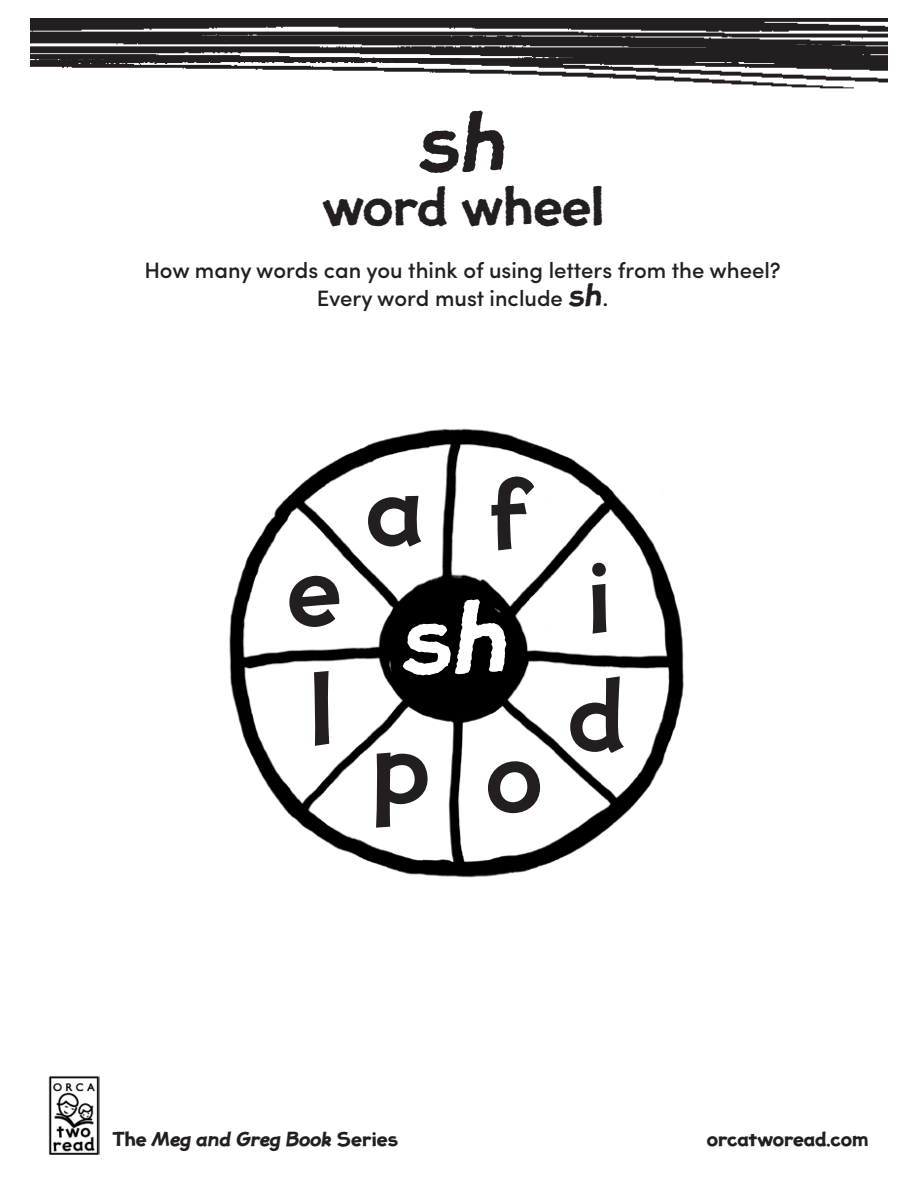
<style>
.page{position:relative;width:918px;height:1188px;background:#fff}
.page>*{position:absolute;margin:0;border:0;box-sizing:border-box;transform-origin:0 0}
.t1{font:600 91.2px/117.8px "Jolly Good Proper";color:#231f20}
.t2{font:italic 700 91.2px "Jolly Good Proper Rough";color:#fff}
.t3{font:italic 700 75px "Jolly Good Proper Rough";color:#231f20}
.t4{font:700 48.6px "Jolly Good Proper Rough";color:#231f20}
.t5{font:500 22.35px/28.3px "Sofia Pro";color:#231f20;text-align:center}
.t6{font:italic 700 18px "Jolly Good Proper";letter-spacing:-.005em;color:#231f20}
.t7{font:700 18px "Jolly Good Proper";letter-spacing:-.01em;color:#231f20}
.s1{font-family:"Jolly Good Proper Rough";font-weight:700;font-style:italic;font-size:28.35px}
.s2{font-style:normal}
</style>
<div class="page">
<img style="left:31px;top:18px;width:856px;height:71px">
<img style="left:229px;top:428px;width:455px;height:450px">
<img style="left:49px;top:1076px;width:50px;height:79px">
<h2 class="t3" style="left:418px;top:102px;width:91px">sh</h2>
<h3 class="t4" style="left:322px;top:180px;width:284px">word wheel</h3>
<p class="t5" style="left:144px;top:254px;width:638px">How many words can you think of using letters from the wheel?<br>Every word must include <span class="s1">sh</span>.</p>
<h1 class="t1" style="left:287px;top:534px;width:56px">e</h1>
<h1 class="t1" style="left:310px;top:654px;width:24px">l</h1>
<h1 class="t1" style="left:366px;top:457px;width:170px">a f</h1>
<h1 class="t2" style="left:401px;top:588px;width:111px">sh</h1>
<h1 class="t1" style="left:372px;top:716px;width:172px">p o</h1>
<h1 class="t1" style="left:568px;top:542px;width:60px">i d</h1>
<p class="t6" style="left:113px;top:1129px;width:287px"><span class="s2">The</span> Meg and Greg Book <span class="s2">Series</span></p>
<p class="t7" style="left:707px;top:1129px;width:163px">orcatworead.com</p>
</div>
